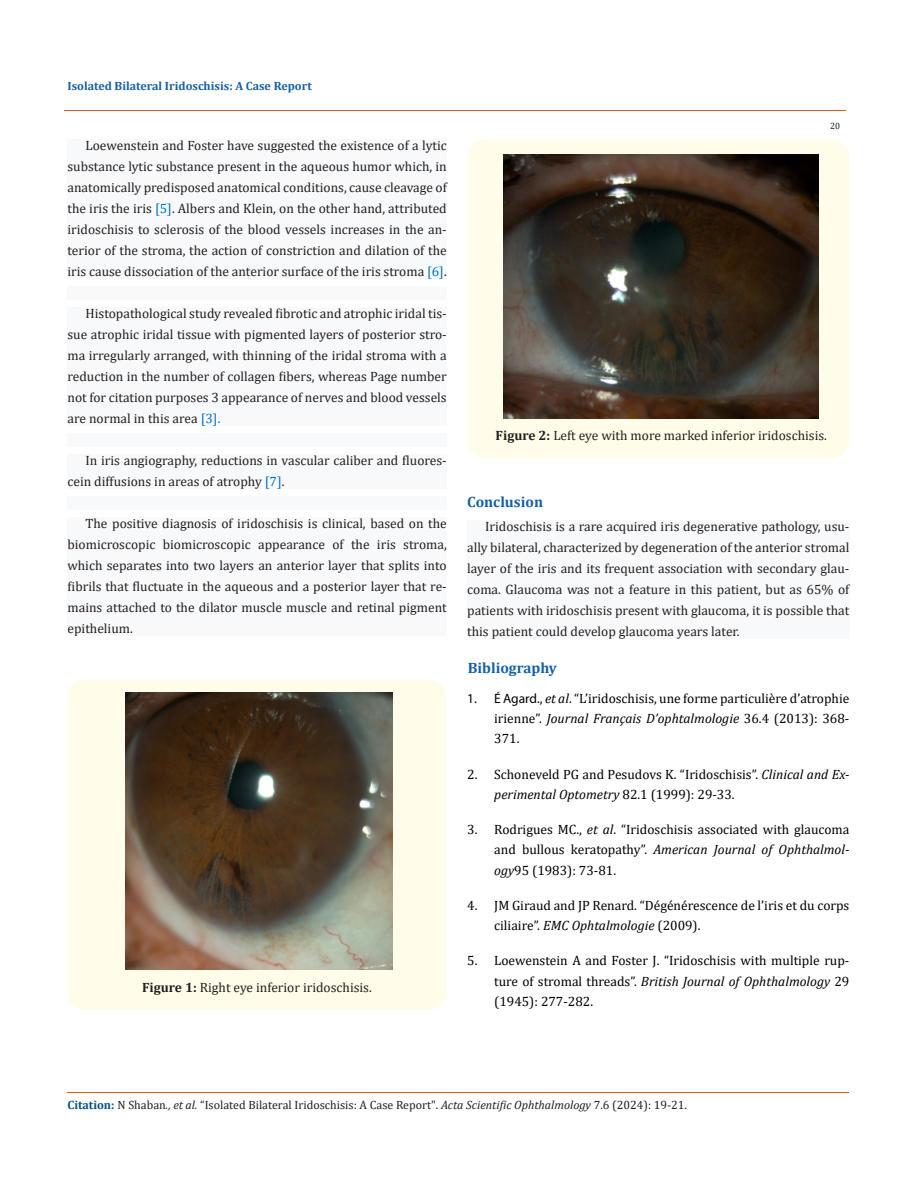
<style>
.page{position:relative;width:917px;height:1188px;background:#fff}
.page>*{position:absolute;margin:0;border:0;box-sizing:border-box;transform-origin:0 0}
.Default{font:700 15px "Cambria";color:#1560a6}
.HTML_Preformatted{font:13.5px/21px "Cambria";color:#231f20;text-align:justify}
.t1{font:13.5px/20.2px "Cambria";color:#000;text-align:justify}
.t2{font:12px "Cambria";color:#231f20}
.t3{font:700 12px "Cambria";color:#1560a6}
.t4{font:9px "Cambria";color:#231f20}
.s1{color:#0070c0}
.s2{font-weight:700}
.s3{font-family:"Myriad Pro"}
.s4{font-style:italic}
.s5{font-weight:700;color:#035089}
</style>
<div class="page">
<hr style="left:64px;top:110px;width:782px;height:1px;background:#e05d1a">
<div style="left:67px;top:680px;width:379px;height:330px;background:#fffde9;border-radius:18px"></div>
<div style="left:67px;top:140px;width:380px;height:139px;background:#f8f9fa"></div>
<div style="left:67px;top:287px;width:380px;height:13px;background:#f8f9fa"></div>
<div style="left:67px;top:308px;width:380px;height:118px;background:#f8f9fa"></div>
<div style="left:67px;top:434px;width:380px;height:13px;background:#f8f9fa"></div>
<div style="left:67px;top:455px;width:380px;height:34px;background:#f8f9fa"></div>
<div style="left:67px;top:497px;width:380px;height:13px;background:#f8f9fa"></div>
<div style="left:67px;top:518px;width:380px;height:118px;background:#f8f9fa"></div>
<img style="left:126px;top:693px;width:266px;height:276px">
<div style="left:467px;top:520px;width:382px;height:119px;background:#f8f9fa"></div>
<div style="left:467px;top:140px;width:382px;height:318px;background:#fffde9;border-radius:18px"></div>
<img style="left:503px;top:154px;width:315px;height:264px">
<hr style="left:67px;top:1093px;width:782px;height:1px;background:#e05d1a">
<p class="t3" style="left:67px;top:77px;width:246px">Isolated Bilateral Iridoschisis: A Case Report</p>
<p class="HTML_Preformatted" style="left:67px;top:135px;width:381px;text-indent:18px">Loewenstein and Foster have suggested the existence of a lytic substance lytic substance present in the aqueous humor which, in anatomically predisposed anatomical conditions, cause cleavage of the iris the iris <span class="s1">[5]</span>. Albers and Klein, on the other hand, attributed iridoschisis to sclerosis of the blood vessels increases in the an&shy;terior of the stroma, the action of constriction and dilation of the iris cause dissociation of the anterior surface of the iris stroma <span class="s1">[6]</span>.</p>
<p class="HTML_Preformatted" style="left:67px;top:303px;width:381px;text-indent:18px">Histopathological study revealed fibrotic and atrophic iridal tis&shy;sue atrophic iridal tissue with pigmented layers of posterior stro&shy;ma irregularly arranged, with thinning of the iridal stroma with a reduction in the number of collagen fibers, whereas Page number not for citation purposes 3 appearance of nerves and blood vessels are normal in this area <span class="s1">[3].</span></p>
<p class="HTML_Preformatted" style="left:67px;top:450px;width:381px;text-indent:18px">In iris angiography, reductions in vascular caliber and fluores&shy;cein diffusions in areas of atrophy <span class="s1">[7]</span>.</p>
<p class="HTML_Preformatted" style="left:67px;top:513px;width:381px;text-indent:18px">The positive diagnosis of iridoschisis is clinical, based on the biomicroscopic biomicroscopic appearance of the iris stroma, which separates into two layers an anterior layer that splits into fibrils that fluctuate in the aqueous and a posterior layer that re&shy;mains attached to the dilator muscle muscle and retinal pigment epithelium.</p>
<p class="HTML_Preformatted" style="left:142px;top:976px;width:231px"><span class="s2">Figure 1:</span> Right eye inferior iridoschisis.</p>
<p class="t4" style="left:830px;top:120px;width:11px">20</p>
<p class="HTML_Preformatted" style="left:495px;top:424px;width:333px"><span class="s2">Figure 2:</span> Left eye with more marked inferior iridoschisis.</p>
<p class="Default" style="left:467px;top:491px;width:77px">Conclusion</p>
<p class="HTML_Preformatted" style="left:467px;top:516px;width:384px;text-indent:18px">Iridoschisis is a rare acquired iris degenerative pathology, usu&shy;ally bilateral, characterized by degeneration of the anterior stromal layer of the iris and its frequent association with secondary glau&shy;coma. Glaucoma was not a feature in this patient, but as 65% of patients with iridoschisis present with glaucoma, it is possible that this patient could develop glaucoma years later.</p>
<p class="Default" style="left:468px;top:657px;width:91px">Bibliography</p>
<p class="t1" style="left:494px;top:688px;width:357px;text-indent:-27px"><span class="s3">1. É Agard</span>., <span class="s4">et al</span>. “L’iridoschisis, une forme particulière d’atrophie irienne”. <span class="s4">Journal Français D’ophtalmologie</span> 36.4 (2013): 368- 371.</p>
<p class="t1" style="left:494px;top:764px;width:357px;text-indent:-27px">2. Schoneveld PG and Pesudovs K. “Iridoschisis”. <span class="s4">Clinical and Ex&shy;perimental Optometry</span> 82.1 (1999): 29-33.</p>
<p class="t1" style="left:494px;top:819px;width:357px;text-indent:-27px">3. Rodrigues MC., <span class="s4">et al</span>. “Iridoschisis associated with glaucoma and bullous keratopathy”. <span class="s4">American Journal of Ophthalmol&shy;ogy</span>95 (1983): 73-81.</p>
<p class="t1" style="left:494px;top:895px;width:357px;text-indent:-27px">4. JM Giraud and JP Renard. “Dégénérescence de l’iris et du corps ciliaire”. <span class="s4">EMC Ophtalmologie</span> (2009).</p>
<p class="t1" style="left:494px;top:951px;width:357px;text-indent:-27px">5. Loewenstein A and Foster J. “Iridoschisis with multiple rup&shy;ture of stromal threads”. <span class="s4">British Journal of Ophthalmology</span> 29 (1945): 277-282.</p>
<p class="t2" style="left:67px;top:1098px;width:621px"><span class="s5">Citation:</span> N Shaban<span class="s4">., et al.</span> “Isolated Bilateral Iridoschisis: A Case Report". <span class="s4">Acta Scientific Ophthalmology</span> 7.6 (2024): 19-21.</p>
</div>
